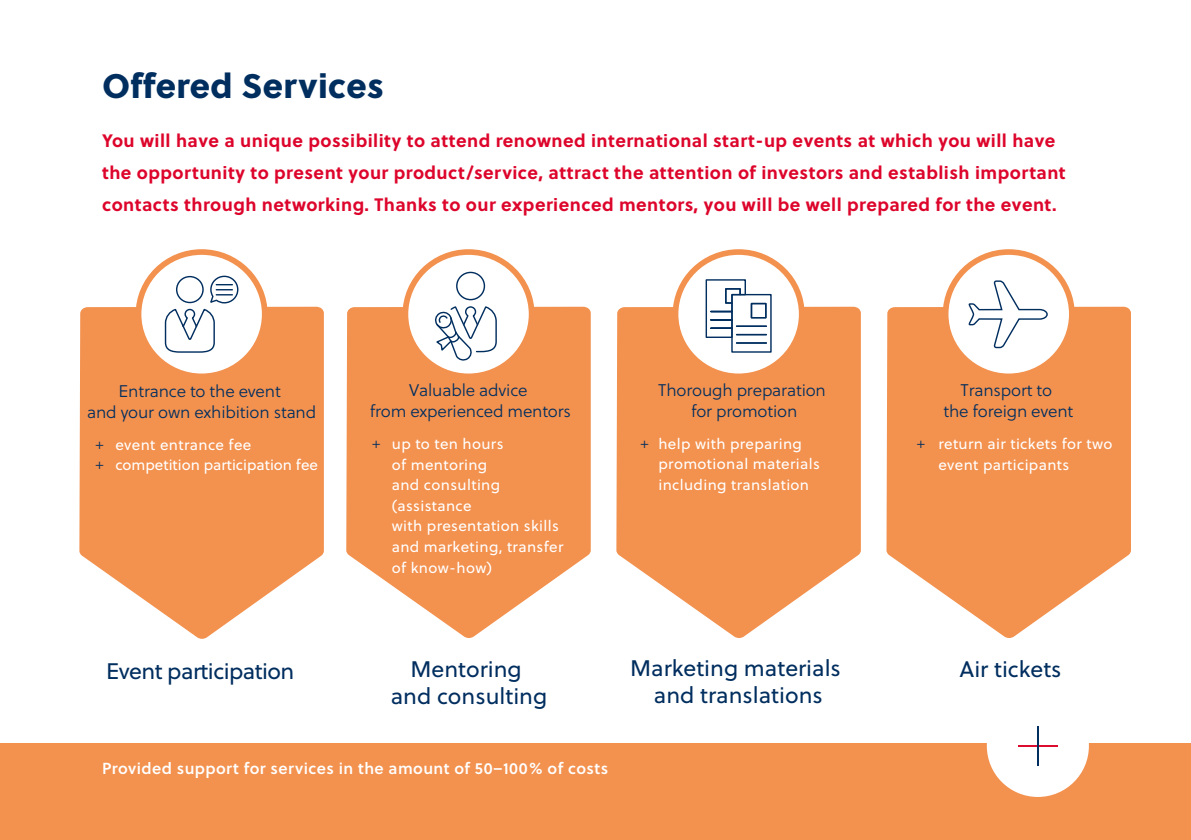
<style>
.page{position:relative;width:1191px;height:840px;background:#fff}
.page>*{position:absolute;margin:0;border:0;box-sizing:border-box;transform-origin:0 0}
.t1{font:34px "Soleil Xb";letter-spacing:.01em;color:#002e5f}
.t2{font:22.4px/27px "Soleil";color:#002e5f;text-align:center}
.t3{font:22.4px "Soleil";letter-spacing:-.025em;color:#002e5f}
.t4{font:700 18px/32px "Soleil";letter-spacing:.025em;color:#dd052b}
.t5{font:16.8px/20.6px "Soleil Lt";letter-spacing:-.01em;color:#002e5f;text-align:center}
.t6{font:16px "Soleil Sb";letter-spacing:.025em;color:#fff}
.t7{font:14.8px/20.6px "Soleil";letter-spacing:.025em;color:#fff}
.t8{font:14.8px/20.6px "Soleil";color:#fff}
.t9{font:14.8px/20.6px "Soleil Lt";color:#002e5f}
.s1{font-family:"Soleil Lt";color:#002e5f}
</style>
<div class="page">
<div style="left:0;top:743px;width:1191px;height:96px;background:#f3914e"></div>
<div style="left:986px;top:694px;width:103px;height:102px;background:#fff;border-radius:50%"></div>
<hr style="left:1018px;top:744px;width:39px;height:2px;background:#dc0b30">
<hr style="left:1037px;top:725px;width:1px;height:40px;background:#002e5f">
<svg style="left:79px;top:306px;width:245px;height:332px;background:#f4a067"></svg>
<div style="left:138px;top:252px;width:127px;height:124px;background:#fff;border-radius:50%"></div>
<div style="left:136px;top:249px;width:131px;height:130px;border:6px solid #f3914e;border-radius:50%"></div>
<svg style="left:164px;top:275px;width:75px;height:78px"></svg>
<svg style="left:346px;top:306px;width:245px;height:331px;background:#f4a066"></svg>
<div style="left:405px;top:252px;width:126px;height:124px;background:#fff;border-radius:50%"></div>
<div style="left:402px;top:249px;width:132px;height:130px;border:6px solid #f3914e;border-radius:50%"></div>
<div style="left:456px;top:271px;width:29px;height:29px;border:1px solid #002e5f;border-radius:50%"></div>
<svg style="left:435px;top:306px;width:62px;height:55px"></svg>
<svg style="left:886px;top:306px;width:245px;height:331px;background:#f4a066"></svg>
<div style="left:945px;top:252px;width:126px;height:124px;background:#fff;border-radius:50%"></div>
<div style="left:942px;top:249px;width:132px;height:130px;border:6px solid #f3914e;border-radius:50%"></div>
<svg style="left:968px;top:280px;width:80px;height:69px"></svg>
<svg style="left:616px;top:306px;width:245px;height:331px;background:#f4a066"></svg>
<div style="left:675px;top:252px;width:126px;height:124px;background:#fff;border-radius:50%"></div>
<div style="left:672px;top:249px;width:132px;height:130px;border:6px solid #f3914e;border-radius:50%"></div>
<svg style="left:705px;top:279px;width:67px;height:74px"></svg>
<div style="left:750px;top:303px;width:16px;height:15px;border:1px solid #002e5f"></div>
<hr style="left:736px;top:325px;width:30px;height:2px;background:#002e5f">
<hr style="left:736px;top:334px;width:30px;height:1px;background:#002e5f">
<hr style="left:736px;top:342px;width:30px;height:1px;background:#002e5f">
<p class="t1" style="left:102px;top:59px;width:283px">Offered Services</p>
<p class="t4" style="left:102px;top:123px;width:965px">You will have a unique possibility to attend renowned international start-up events at which you will have the opportunity to present your product/service, attract the attention of investors and establish important contacts through networking. Thanks to our experienced mentors, you will be well prepared for the event.</p>
<p class="t5" style="left:87px;top:380px;width:231px">Entrance to the event<br>and your own exhibition stand</p>
<p class="t9" style="left:96px;top:434px;width:10px">+ +</p>
<p class="t8" style="left:115px;top:433px;width:204px">event entrance fee competition participation fee</p>
<p class="t5" style="left:370px;top:380px;width:203px">Valuable advice<br>from experienced mentors</p>
<p class="t7" style="left:392px;top:433px;width:173px;text-indent:-20px"><span class="s1">+</span> up to ten hours<br>of mentoring<br>and consulting (assistance<br>with presentation skills and marketing, transfer of know-how)</p>
<p class="t5" style="left:658px;top:379px;width:169px">Thorough preparation for promotion</p>
<p class="t7" style="left:658px;top:432px;width:163px;text-indent:-18px"><span class="s1">+</span> help with preparing promotional materials including translation</p>
<p class="t5" style="left:943px;top:380px;width:131px">Transport to<br>the foreign event</p>
<p class="t7" style="left:938px;top:433px;width:176px;text-indent:-22px"><span class="s1">+</span> return air tickets for two event participants</p>
<p class="t3" style="left:106px;top:654px;width:190px">Event participation</p>
<p class="t2" style="left:391px;top:654px;width:158px">Mentoring and consulting</p>
<p class="t2" style="left:630px;top:654px;width:212px">Marketing materials and translations</p>
<p class="t2" style="left:959px;top:654px;width:104px">Air tickets</p>
<p class="t6" style="left:102px;top:756px;width:507px">Provided support for services in the amount of 50–100% of costs</p>
</div>
